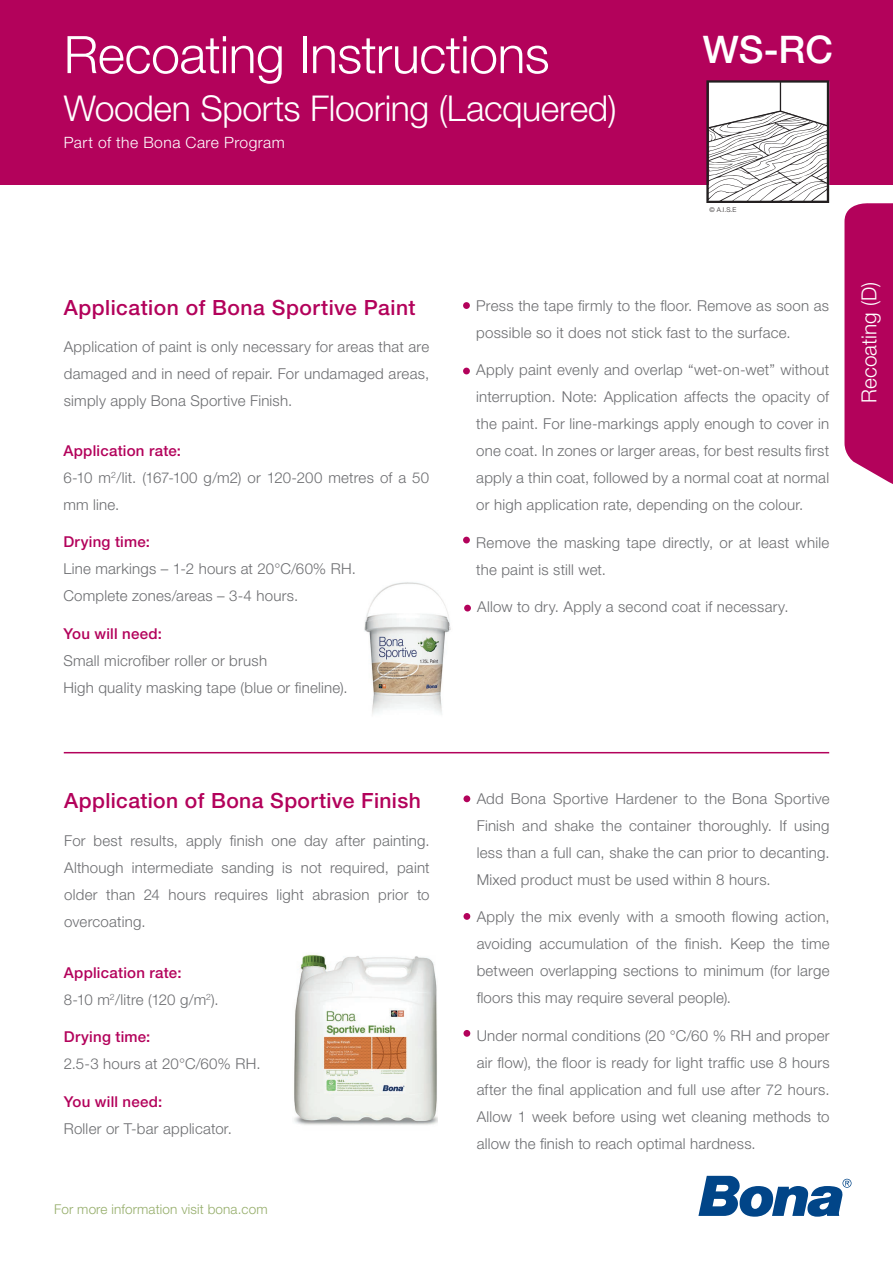
<style>
.page{position:relative;width:893px;height:1263px;background:#fff}
.page>*{position:absolute;margin:0;border:0;box-sizing:border-box;transform-origin:0 0}
.t1{font:300 51.75px "Helvetica Neue LT Std";letter-spacing:-.01em;color:#fff}
.t2{font:500 38.1px "Helvetica Neue LT Std";color:#fff}
.t3{font:300 35.55px "Helvetica Neue LT Std";letter-spacing:-.01em;color:#fff}
.t4{font:500 21px "Helvetica Neue LT Std";letter-spacing:.02em;color:#b3025b}
.t5{font:300 20.85px "Helvetica Neue LT Std";color:#fff}
.t6{font:300 15.6px "Helvetica Neue LT Std";letter-spacing:.03em;color:#fff}
.t7{font:300 15px/27px "Helvetica Neue LT Std";letter-spacing:.015em;color:#6c6d70;text-align:justify}
.t8{font:500 15px "Helvetica Neue LT Std";letter-spacing:.015em;color:#b3025b}
.t9{font:300 13.5px "Helvetica Neue LT Std";letter-spacing:.01em;color:#95ad6a}
.t10{font:300 6.6px "Helvetica Neue LT Std";color:#231f20}
</style>
<div class="page">
<img style="left:294px;top:954px;width:144px;height:171px">
<img style="left:323px;top:582px;width:170px;height:172px">
<div style="left:0;top:0;width:893px;height:184px;background:#b3025b"></div>
<svg style="left:698px;top:1176px;width:153px;height:41px"></svg>
<svg style="left:706px;top:80px;width:123px;height:123px;background:#d9d6d7"></svg>
<div style="left:464px;top:605px;width:7px;height:6px;background:#b3025b;border-radius:50%"></div>
<div style="left:463px;top:302px;width:7px;height:7px;background:#b3025b;border-radius:50%"></div>
<div style="left:463px;top:368px;width:7px;height:6px;background:#b3025b;border-radius:50%"></div>
<div style="left:463px;top:537px;width:7px;height:6px;background:#b3025b;border-radius:50%"></div>
<hr style="left:64px;top:752px;width:765px;height:1px;background:#b3025b">
<div style="left:463px;top:795px;width:7px;height:7px;background:#b3025b;border-radius:50%"></div>
<div style="left:463px;top:913px;width:7px;height:7px;background:#b3025b;border-radius:50%"></div>
<div style="left:463px;top:1030px;width:7px;height:7px;background:#b3025b;border-radius:50%"></div>
<svg style="left:844px;top:203px;width:49px;height:281px;background:#b81265"></svg>
<p class="t1" style="left:64px;top:23px;width:487px">Recoating Instructions</p>
<p class="t2" style="left:703px;top:27px;width:132px">WS-RC</p>
<p class="t3" style="left:64px;top:87px;width:554px">Wooden Sports Flooring (Lacquered)</p>
<p class="t6" style="left:64px;top:133px;width:223px">Part of the Bona Care Program</p>
<p class="t4" style="left:64px;top:295px;width:353px">Application of Bona Sportive Paint</p>
<p class="t7" style="left:64px;top:333px;width:367px">Application of paint is only necessary for areas that are damaged and in need of repair. For undamaged areas, simply apply Bona Sportive Finish.</p>
<p class="t8" style="left:63px;top:441px;width:119px">Application rate:</p>
<p class="t7" style="left:63px;top:464px;width:367px">6-10 m<sup>2</sup>/lit. (167-100 g/m2) or 120-200 metres of a 50 mm line.</p>
<p class="t8" style="left:63px;top:533px;width:88px">Drying time:</p>
<p class="t7" style="left:63px;top:555px;width:294px">Line markings – 1-2 hours at 20°C/60% RH.</p>
<p class="t7" style="left:63px;top:582px;width:236px">Complete zones/areas – 3-4 hours.</p>
<p class="t8" style="left:63px;top:624px;width:100px">You will need:</p>
<p class="t7" style="left:63px;top:647px;width:205px">Small microfiber roller or brush</p>
<p class="t7" style="left:63px;top:674px;width:286px">High quality masking tape (blue or fineline).</p>
<p class="t10" style="left:709px;top:206px;width:28px">© A.I.S.E</p>
<p class="t7" style="left:476px;top:291px;width:354px">Press the tape firmly to the floor. Remove as soon as possible so it does not stick fast to the surface.</p>
<p class="t7" style="left:476px;top:356px;width:354px">Apply paint evenly and overlap “wet-on-wet” without interruption. Note: Application affects the opacity of the paint. For line-markings apply enough to cover in one coat. In zones or larger areas, for best results first apply a thin coat, followed by a normal coat at normal or high application rate, depending on the colour.</p>
<p class="t7" style="left:476px;top:528px;width:354px">Remove the masking tape directly, or at least while the paint is still wet.</p>
<p class="t7" style="left:477px;top:593px;width:313px">Allow to dry. Apply a second coat if necessary.</p>
<p class="t5" style="left:856px;top:403px;width:122px;rotate:-90deg">Recoating (D)</p>
<p class="t4" style="left:64px;top:788px;width:358px">Application of Bona Sportive Finish</p>
<p class="t7" style="left:64px;top:826px;width:367px">For best results, apply finish one day after painting.<br>Although intermediate sanding is not required, paint older than 24 hours requires light abrasion prior to overcoating.</p>
<p class="t8" style="left:64px;top:963px;width:119px">Application rate:</p>
<p class="t7" style="left:64px;top:985px;width:156px">8-10 m<sup>2</sup>/litre (120 g/m<sup>2</sup>).</p>
<p class="t8" style="left:64px;top:1028px;width:88px">Drying time:</p>
<p class="t7" style="left:64px;top:1050px;width:198px">2.5-3 hours at 20°C/60% RH.</p>
<p class="t8" style="left:64px;top:1092px;width:100px">You will need:</p>
<p class="t7" style="left:64px;top:1114px;width:170px">Roller or T-bar applicator.</p>
<p class="t9" style="left:54px;top:1200px;width:215px">For more information visit bona.com</p>
<p class="t7" style="left:477px;top:785px;width:354px">Add Bona Sportive Hardener to the Bona Sportive Finish and shake the container thoroughly. If using less than a full can, shake the can prior to decanting.<br>Mixed product must be used within 8 hours.</p>
<p class="t7" style="left:477px;top:903px;width:354px">Apply the mix evenly with a smooth flowing action, avoiding accumulation of the finish. Keep the time between overlapping sections to minimum (for large floors this may require several people).</p>
<p class="t7" style="left:477px;top:1022px;width:354px">Under normal conditions (20 °C/60 % RH and proper air flow), the floor is ready for light traffic use 8 hours after the final application and full use after 72 hours.<br>Allow 1 week before using wet cleaning methods to allow the finish to reach optimal hardness.</p>
</div>
